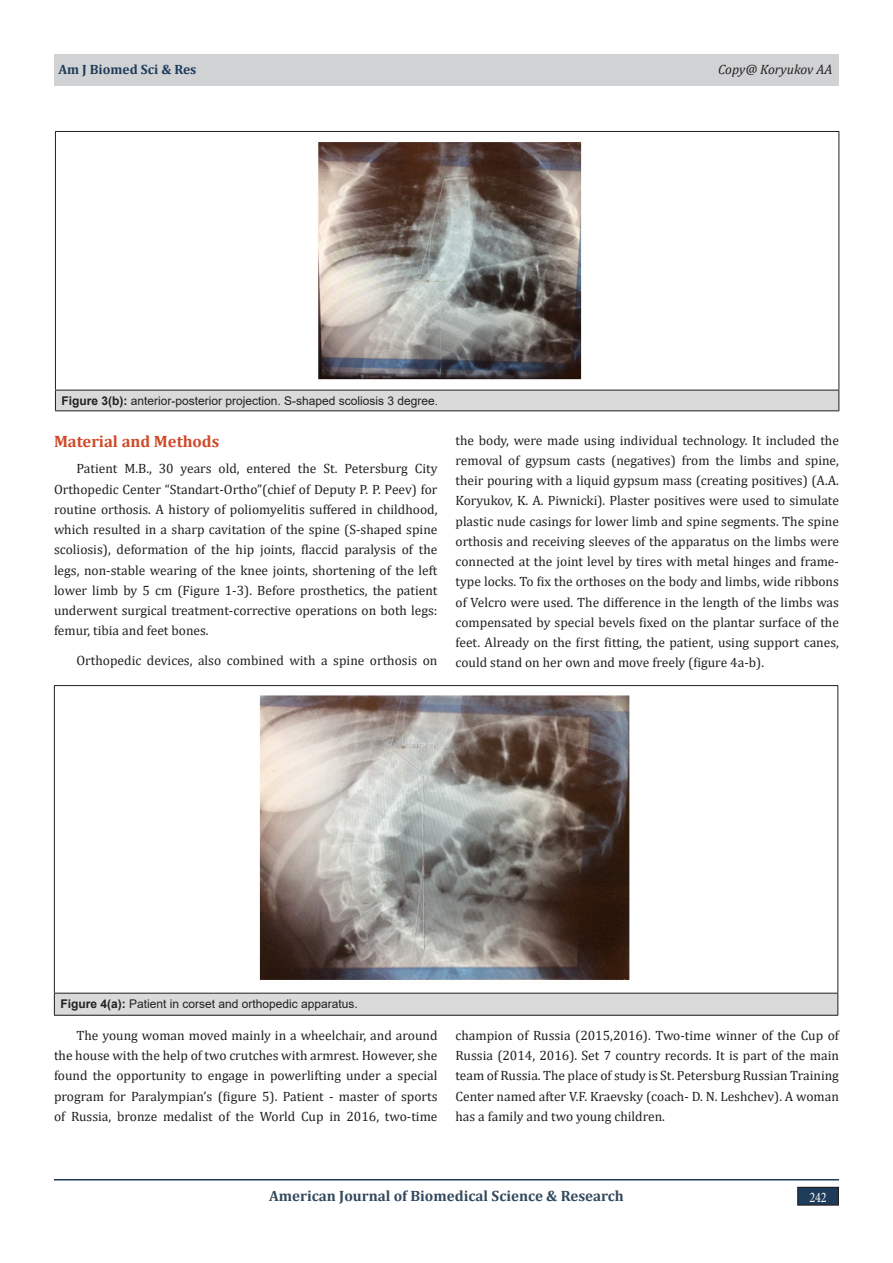
<style>
.page{position:relative;width:893px;height:1263px;background:#fff}
.page>*{position:absolute;margin:0;border:0;box-sizing:border-box;transform-origin:0 0}
.t1{font:700 16.5px "Cambria";color:#d04927}
.t2{font:700 15px "Cambria";color:#34495e}
.t3{font:14.7px "Minion Pro";color:#fff;scale:.83 1}
.t4{font:13.5px/20.2px "Cambria";color:#231f20;text-align:justify}
.t5{font:700 13.5px "Cambria";color:#1e3c5a}
.t6{font:italic 13.5px "Cambria";color:#231f20}
.t7{font:12px "Arial";color:#231f20}
.s1{font-weight:700}
</style>
<div class="page">
<hr style="left:54px;top:1179px;width:785px;height:1px;background:#1e3c5a">
<div style="left:54px;top:54px;width:785px;height:31px;background:#d1d2d4"></div>
<div style="left:798px;top:1187px;width:40px;height:18px;background:#1e3c5a"></div>
<div style="left:797px;top:1187px;width:42px;height:19px;border:1px solid #231f20"></div>
<div style="left:55px;top:390px;width:784px;height:21px;background:#dadada"></div>
<hr style="left:55px;top:131px;width:784px;height:1px;background:#231f20">
<hr style="left:55px;top:132px;width:1px;height:258px;background:#231f20">
<hr style="left:838px;top:132px;width:1px;height:258px;background:#231f20">
<hr style="left:55px;top:390px;width:784px;height:1px;background:#231f20">
<svg style="left:55px;top:390px;width:1px;height:20px"></svg>
<svg style="left:838px;top:390px;width:1px;height:20px"></svg>
<hr style="left:55px;top:410px;width:784px;height:1px;background:#231f20">
<img style="left:318px;top:142px;width:264px;height:238px">
<div style="left:54px;top:993px;width:784px;height:22px;background:#dadada"></div>
<hr style="left:54px;top:685px;width:784px;height:1px;background:#231f20">
<hr style="left:54px;top:686px;width:1px;height:307px;background:#231f20">
<hr style="left:837px;top:686px;width:1px;height:307px;background:#231f20">
<hr style="left:54px;top:993px;width:784px;height:1px;background:#231f20">
<svg style="left:54px;top:993px;width:1px;height:22px"></svg>
<svg style="left:837px;top:993px;width:1px;height:22px"></svg>
<hr style="left:54px;top:1015px;width:784px;height:1px;background:#231f20">
<img style="left:259px;top:695px;width:371px;height:285px">
<p class="t5" style="left:58px;top:59px;width:139px">Am J Biomed Sci &amp; Res</p>
<p class="t6" style="left:718px;top:59px;width:116px">Copy@ Koryukov AA</p>
<p class="t7" style="left:61px;top:392px;width:378px"><span class="s1">Figure 3(b):</span> anterior-posterior projection. S-shaped scoliosis 3 degree.</p>
<p class="t1" style="left:54px;top:430px;width:167px">Material and Methods</p>
<p class="t4" style="left:54px;top:458px;width:385px;text-indent:22px">Patient M.B., 30 years old, entered the St. Petersburg City Orthopedic Center “Standart-Ortho”(chief of Deputy P. P. Peev) for routine orthosis. A history of poliomyelitis suffered in childhood, which resulted in a sharp cavitation of the spine (S-shaped spine scoliosis), deformation of the hip joints, flaccid paralysis of the legs, non-stable wearing of the knee joints, shortening of the left lower limb by 5 cm (Figure 1-3). Before prosthetics, the patient underwent surgical treatment-corrective operations on both legs: femur, tibia and feet bones.</p>
<p class="t4" style="left:76px;top:650px;width:362px">Orthopedic devices, also combined with a spine orthosis on</p>
<p class="t4" style="left:455px;top:430px;width:385px">the body, were made using individual technology. It included the removal of gypsum casts (negatives) from the limbs and spine, their pouring with a liquid gypsum mass (creating positives) (A.A.<br>Koryukov, K. A. Piwnicki). Plaster positives were used to simulate plastic nude casings for lower limb and spine segments. The spine orthosis and receiving sleeves of the apparatus on the limbs were connected at the joint level by tires with metal hinges and frame&shy;type locks. To fix the orthoses on the body and limbs, wide ribbons of Velcro were used. The difference in the length of the limbs was compensated by special bevels fixed on the plantar surface of the feet. Already on the first fitting, the patient, using support canes, could stand on her own and move freely (figure 4a-b).</p>
<p class="t7" style="left:60px;top:995px;width:299px"><span class="s1">Figure 4(a):</span> Patient in corset and orthopedic apparatus.</p>
<p class="t4" style="left:54px;top:1025px;width:385px;text-indent:22px">The young woman moved mainly in а wheelchair, and around the house with the help of two crutches with armrest. However, she found the opportunity to engage in powerlifting under a special program for Paralympian’s (figure 5). Patient - master of sports of Russia, bronze medalist of the World Cup in 2016, two-time</p>
<p class="t4" style="left:455px;top:1025px;width:385px">champion of Russia (2015,2016). Two-time winner of the Cup of Russia (2014, 2016). Set 7 country records. It is part of the main team of Russia. The place of study is St. Petersburg Russian Training Center named after V.F. Kraevsky (coach- D. N. Leshchev). A woman has a family and two young children.</p>
<p class="t2" style="left:269px;top:1185px;width:356px">American Journal of Biomedical Science &amp; Research</p>
<p class="t3" style="left:809px;top:1187px;width:23px">242</p>
</div>
